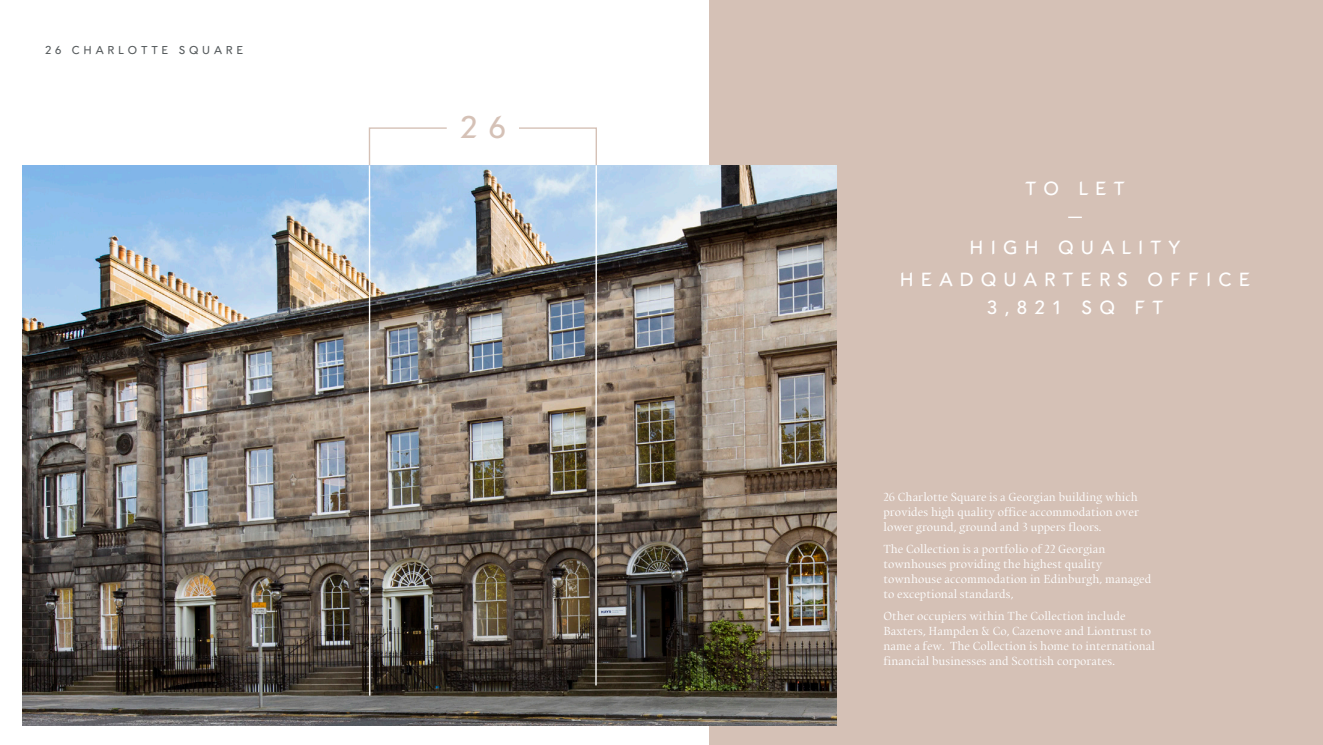
<style>
.page{position:relative;width:1323px;height:745px;background:#fff}
.page>*{position:absolute;margin:0;border:0;box-sizing:border-box;transform-origin:0 0}
.t1{font:30.62px "Avenirfor Charlotte Square Alt";color:#d5c1b6}
.t2{font:18.75px/31.8px "Avenirfor Charlotte Square Alt";letter-spacing:.38em;color:#fff;text-align:center}
.body{font:11.25px/15px "Union";color:#fff}
.t3{font:11.25px "Avenirfor Charlotte Square Alt";letter-spacing:.34em;color:#565b5d}
</style>
<div class="page">
<div style="left:710px;top:0;width:613px;height:744px;background:#d5c1b6"></div>
<svg style="left:368px;top:127px;width:79px;height:38px"></svg>
<svg style="left:519px;top:127px;width:78px;height:38px"></svg>
<img style="left:23px;top:165px;width:813px;height:560px">
<svg style="left:1068px;top:216px;width:14px;height:2px"></svg>
<hr style="left:369px;top:165px;width:1px;height:530px;background:#fff">
<hr style="left:595px;top:165px;width:2px;height:520px;background:#fff">
<p class="t3" style="left:45px;top:43px;width:200px">26 CHARLOTTE SQUARE</p>
<p class="t1" style="left:460px;top:109px;width:47px">2 6</p>
<p class="t2" style="left:1025px;top:173px;width:101px">TO LET</p>
<p class="t2" style="left:900px;top:232px;width:352px">HIGH QUALITY<br>HEADQUARTERS OFFICE</p>
<p class="t2" style="left:987px;top:292px;width:178px">3,821 SQ FT</p>
<p class="body" style="left:883px;top:489px;width:257px;text-align:justify">26 Charlotte Square is a Georgian building which provides high quality office accommodation over lower ground, ground and 3 uppers floors.</p>
<p class="body" style="left:883px;top:541px;width:269px">The Collection is a portfolio of 22 Georgian townhouses providing the highest quality townhouse accommodation in Edinburgh, managed to exceptional standards,</p>
<p class="body" style="left:883px;top:608px;width:273px">Other occupiers within The Collection include Baxters, Hampden &amp; Co, Cazenove and Liontrust to name a few. The Collection is home to international financial businesses and Scottish corporates.</p>
</div>
